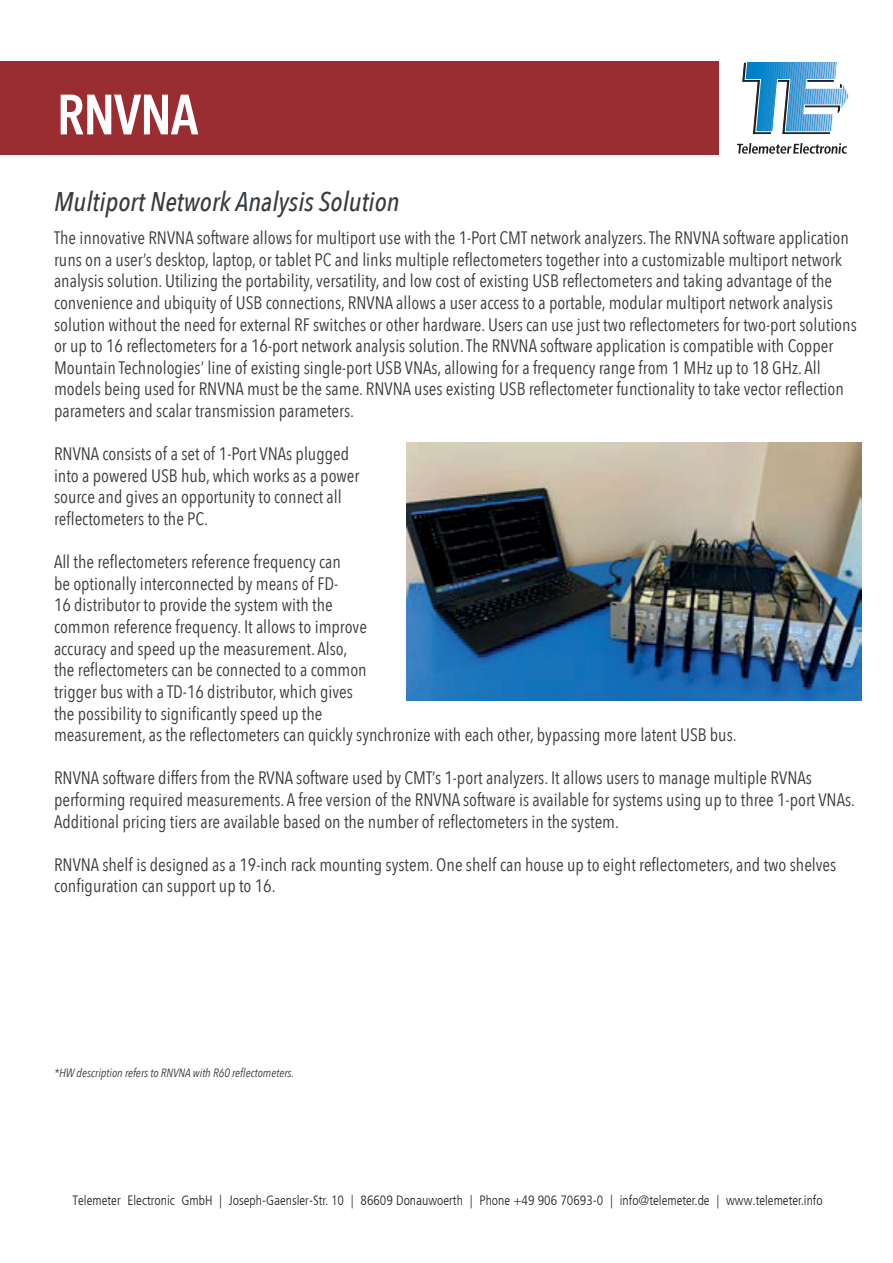
<style>
.page{position:relative;width:893px;height:1263px;background:#fff}
.page>*{position:absolute;margin:0;border:0;box-sizing:border-box;transform-origin:0 0}
.t1{font:500 54px "Avenir Next Condensed";color:#fff}
.t2{font:italic 500 27px "Avenir Next Condensed";color:#383c3f}
.t3{font:18px/21.6px "Avenir Next Condensed";color:#383c3f}
.t4{font:300 condensed 13.5px "Frutiger LT Com";color:#231f20}
.t5{font:italic 12px "Avenir Next Condensed";color:#383c3f}
</style>
<div class="page">
<div style="left:0;top:61px;width:719px;height:93px;background:#992d31"></div>
<img style="left:406px;top:442px;width:455px;height:258px">
<svg style="left:737px;top:143px;width:110px;height:11px"></svg>
<svg style="left:742px;top:61px;width:108px;height:73px"></svg>
<h1 class="t1" style="left:57px;top:82px;width:142px">RNVNA</h1>
<h2 class="t2" style="left:54px;top:185px;width:347px">Multiport Network Analysis Solution</h2>
<p class="t3" style="left:54px;top:226px;width:804px">The innovative RNVNA software allows for multiport use with the 1-Port CMT network analyzers. The RNVNA software application runs on a user’s desktop, laptop, or tablet PC and links multiple reflectometers together into a customizable multiport network analysis solution. Utilizing the portability, versatility, and low cost of existing USB reflectometers and taking advantage of the convenience and ubiquity of USB connections, RNVNA allows a user access to a portable, modular multiport network analysis solution without the need for external RF switches or other hardware. Users can use just two reflectometers for two-port solutions or up to 16 reflectometers for a 16-port network analysis solution. The RNVNA software application is compatible with Copper Mountain Technologies’ line of existing single-port USB VNAs, allowing for a frequency range from 1 MHz up to 18 GHz. All models being used for RNVNA must be the same. RNVNA uses existing USB reflectometer functionality to take vector reflection parameters and scalar transmission parameters.</p>
<p class="t3" style="left:54px;top:442px;width:307px">RNVNA consists of a set of 1-Port VNAs plugged into a powered USB hub, which works as a power source and gives an opportunity to connect all reflectometers to the PC.</p>
<p class="t3" style="left:54px;top:550px;width:684px">All the reflectometers reference frequency can<br>be optionally interconnected by means of FD-<br>16 distributor to provide the system with the<br>common reference frequency. It allows to improve<br>accuracy and speed up the measurement. Also,<br>the reflectometers can be connected to a common<br>trigger bus with a TD-16 distributor, which gives<br>the possibility to significantly speed up the<br>measurement, as the reflectometers can quickly synchronize with each other, bypassing more latent USB bus.</p>
<p class="t3" style="left:54px;top:766px;width:803px">RNVNA software differs from the RVNA software used by CMT’s 1-port analyzers. It allows users to manage multiple RVNAs performing required measurements. A free version of the RNVNA software is available for systems using up to three 1-port VNAs.<br>Additional pricing tiers are available based on the number of reflectometers in the system.</p>
<p class="t3" style="left:54px;top:853px;width:784px">RNVNA shelf is designed as a 19-inch rack mounting system. One shelf can house up to eight reflectometers, and two shelves configuration can support up to 16.</p>
<p class="t5" style="left:54px;top:1065px;width:242px">*HW description refers to RNVNA with R60 reflectometers.</p>
<p class="t4" style="left:72px;top:1193px;width:752px">Telemeter Electronic GmbH | Joseph-Gaensler-Str. 10 | 86609 Donauwoerth | Phone +49 906 70693-0 | info@telemeter.de | www.telemeter.info</p>
</div>
